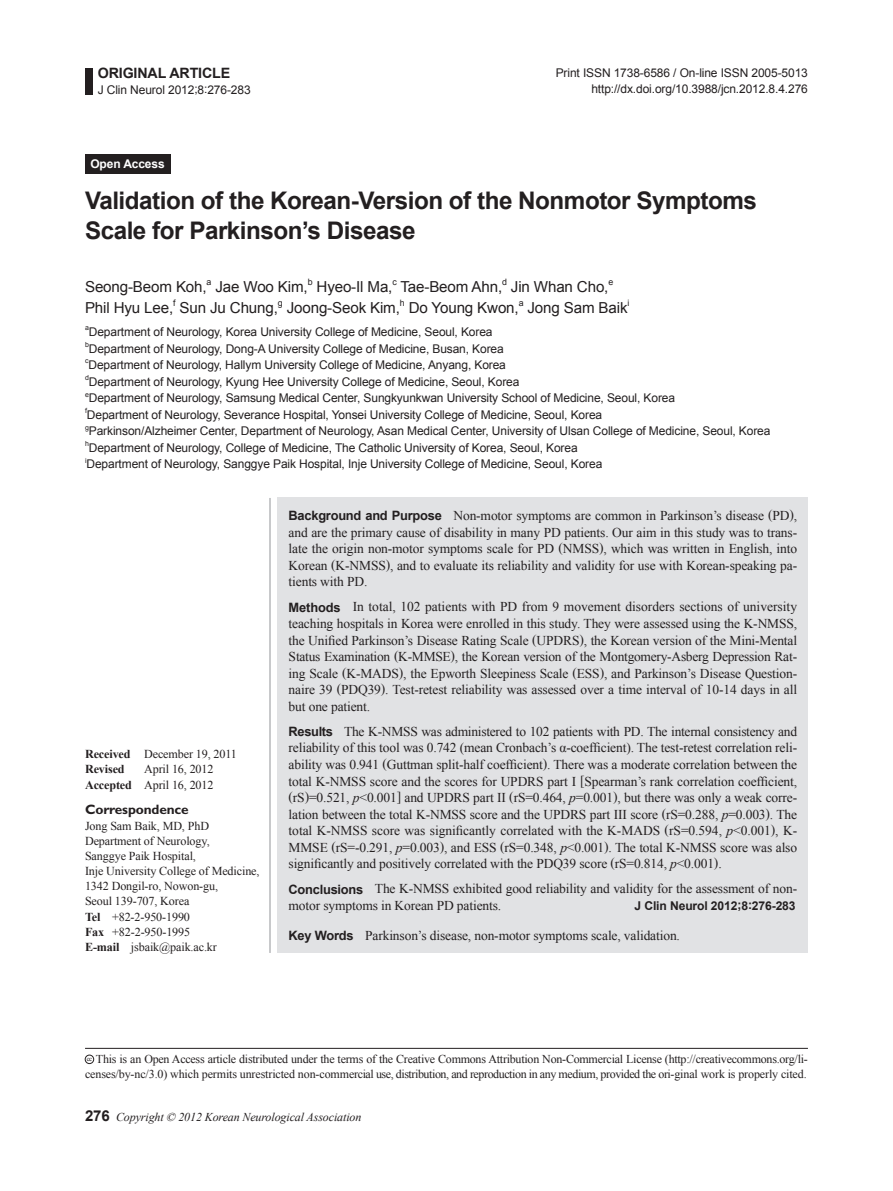
<style>
.page{position:relative;width:893px;height:1191px;background:#fff}
.page>*{position:absolute;margin:0;border:0;box-sizing:border-box;transform-origin:0 0}
.t1{font:700 24.3px/30.3px "Arial";letter-spacing:-.02em;color:#231f20}
.t2{font:15.15px "Arial";letter-spacing:-.01em;color:#231f20}
.t3{font:700 14.25px "Arial";letter-spacing:-.01em;color:#231f20}
.t4{font:700 13.65px "Gill Sans Std";letter-spacing:-.01em;color:#231f20}
.t5{font:13.5px/16.5px "Times New Roman";letter-spacing:-.01em;color:#231f20;text-align:justify}
.t6{font:12.15px/15.1px "Times New Roman";letter-spacing:-.01em;color:#231f20;text-align:right}
.t7{font:700 12.15px/15.1px "Times New Roman";letter-spacing:-.01em;color:#231f20}
.t8{font:700 12.15px "Arial";letter-spacing:-.01em;color:#231f20}
.t9{font:12px/15.9px "Arial";letter-spacing:-.01em;color:#231f20;text-align:right}
.t10{font:12px/15.1px "Times New Roman";letter-spacing:-.02em;color:#231f20}
.t11{font:italic 12px "Times New Roman";letter-spacing:-.01em;color:#231f20}
.t12{font:700 12px "Arial";letter-spacing:-.01em;color:#fff}
.t13{font:8.85px "Arial";color:#231f20}
.t14{font:7.05px "Arial";color:#231f20}
.s1{font-weight:400}
.s2{font-weight:700}
.s3{font-family:"Arial";font-weight:700;font-size:12.9px}
.s4{font-size:13.65px;color:#e1e2e4}
.s5{font-style:italic}
.s6{font-size:13.65px}
.s7{font-family:"Arial";font-weight:700;font-style:normal;font-size:15px}
</style>
<div class="page">
<div style="left:85px;top:68px;width:8px;height:27px;background:#231f20"></div>
<div style="left:278px;top:498px;width:530px;height:455px;background:#e1e2e4"></div>
<hr style="left:270px;top:498px;width:1px;height:455px;background:#939598">
<div style="left:85px;top:154px;width:85px;height:20px;background:#231f20"></div>
<hr style="left:85px;top:1048px;width:723px;height:1px;background:#231f20">
<div style="left:85px;top:1055px;width:9px;height:8px;border:1px solid #231f20;border-radius:50%"></div>
<p class="t3" style="left:98px;top:64px;width:134px">ORIGINAL ARTICLE</p>
<p class="t9" style="left:98px;top:82px;width:154px">J Clin Neurol 2012;8:276-283</p>
<p class="t12" style="left:90px;top:156px;width:76px">Open Access</p>
<p class="t9" style="left:556px;top:65px;width:254px">Print ISSN 1738-6586 / On-line ISSN 2005-5013 http://dx.doi.org/10.3988/jcn.2012.8.4.276</p>
<h1 class="t1" style="left:85px;top:186px;width:673px">Validation of the Korean-Version of the Nonmotor Symptoms<br>Scale for Parkinson’s Disease</h1>
<p class="t2" style="left:85px;top:277px;width:123px">Seong-Beom Koh,</p>
<p class="t13" style="left:207px;top:276px;width:6px">a</p>
<p class="t2" style="left:215px;top:277px;width:94px">Jae Woo Kim,</p>
<p class="t13" style="left:308px;top:276px;width:6px">b</p>
<p class="t2" style="left:317px;top:277px;width:77px">Hyeo-Il Ma,</p>
<p class="t13" style="left:392px;top:276px;width:6px">c</p>
<p class="t2" style="left:400px;top:277px;width:103px">Tae-Beom Ahn,</p>
<p class="t13" style="left:502px;top:276px;width:6px">d</p>
<p class="t2" style="left:511px;top:277px;width:99px">Jin Whan Cho,</p>
<p class="t13" style="left:608px;top:276px;width:6px">e</p>
<p class="t2" style="left:85px;top:298px;width:194px">Phil Hyu Lee, Sun Ju Chung,</p>
<p class="t13" style="left:173px;top:297px;width:4px">f</p>
<p class="t13" style="left:278px;top:297px;width:6px">g</p>
<p class="t2" style="left:287px;top:298px;width:115px">Joong-Seok Kim,</p>
<p class="t13" style="left:400px;top:297px;width:6px">h</p>
<p class="t2" style="left:409px;top:298px;width:112px">Do Young Kwon,</p>
<p class="t13" style="left:519px;top:297px;width:6px">a</p>
<p class="t2" style="left:528px;top:298px;width:102px">Jong Sam Baik</p>
<p class="t13" style="left:627px;top:297px;width:3px">i</p>
<p class="t14" style="left:85px;top:323px;width:5px">a</p>
<p class="t9" style="left:89px;top:324px;width:405px">Department of Neurology, Korea University College of Medicine, Seoul, Korea</p>
<p class="t14" style="left:85px;top:340px;width:5px">b</p>
<p class="t9" style="left:89px;top:341px;width:416px">Department of Neurology, Dong-A University College of Medicine, Busan, Korea</p>
<p class="t14" style="left:85px;top:356px;width:5px">c</p>
<p class="t9" style="left:88px;top:357px;width:419px">Department of Neurology, Hallym University College of Medicine, Anyang, Korea</p>
<p class="t14" style="left:85px;top:373px;width:5px">d</p>
<p class="t9" style="left:89px;top:374px;width:432px">Department of Neurology, Kyung Hee University College of Medicine, Seoul, Korea</p>
<p class="t14" style="left:85px;top:389px;width:5px">e</p>
<p class="t9" style="left:89px;top:390px;width:588px">Department of Neurology, Samsung Medical Center, Sungkyunkwan University School of Medicine, Seoul, Korea</p>
<p class="t14" style="left:85px;top:406px;width:3px">f</p>
<p class="t9" style="left:87px;top:407px;width:517px">Department of Neurology, Severance Hospital, Yonsei University College of Medicine, Seoul, Korea</p>
<p class="t14" style="left:85px;top:422px;width:5px">g</p>
<p class="t9" style="left:89px;top:423px;width:683px">Parkinson/Alzheimer Center, Department of Neurology, Asan Medical Center, University of Ulsan College of Medicine, Seoul, Korea</p>
<p class="t14" style="left:85px;top:439px;width:5px">h</p>
<p class="t9" style="left:89px;top:440px;width:490px">Department of Neurology, College of Medicine, The Catholic University of Korea, Seoul, Korea</p>
<p class="t14" style="left:85px;top:455px;width:3px">i</p>
<p class="t9" style="left:87px;top:456px;width:517px">Department of Neurology, Sanggye Paik Hospital, Inje University College of Medicine, Seoul, Korea</p>
<p class="t7" style="left:85px;top:746px;width:153px">Received <span class="s1">December 19, 2011<br></span>Revised</p>
<p class="t6" style="left:85px;top:761px;width:130px">April 16, 2012<br><span class="s2">Accepted</span> April 16, 2012</p>
<p class="t4" style="left:85px;top:801px;width:105px">Correspondence</p>
<p class="t6" style="left:85px;top:818px;width:176px;text-align:left">Jong Sam Baik, MD, PhD<br>Department of Neurology,<br>Sanggye Paik Hospital,<br>Inje University College of Medicine,<br>1342 Dongil-ro, Nowon-gu,<br>Seoul 139-707, Korea<br><span class="s2">Tel</span> +82-2-950-1990<br><span class="s2">Fax</span> +82-2-950-1995<br><span class="s2">E-mail</span> jsbaik@paik.ac.kr</p>
<p class="t5" style="left:289px;top:507px;width:510px"><span class="s3">Background and Purpose</span><span class="s4">zz</span>Non-motor symptoms are common in Parkinson’s disease (PD), and are the primary cause of disability in many PD patients. Our aim in this study was to trans&shy;late the origin non-motor symptoms scale for PD (NMSS), which was written in English, into Korean (K-NMSS), and to evaluate its reliability and validity for use with Korean-speaking pa&shy;tients with PD.</p>
<p class="t5" style="left:289px;top:598px;width:510px"><span class="s3">Methods</span><span class="s4">zz</span>In total, 102 patients with PD from 9 movement disorders sections of university teaching hospitals in Korea were enrolled in this study. They were assessed using the K-NMSS, the Unified Parkinson’s Disease Rating Scale (UPDRS), the Korean version of the Mini-Mental Status Examination (K-MMSE), the Korean version of the Montgomery-Asberg Depression Rat&shy;ing Scale (K-MADS), the Epworth Sleepiness Scale (ESS), and Parkinson’s Disease Question&shy;naire 39 (PDQ39). Test-retest reliability was assessed over a time interval of 10-14 days in all but one patient.</p>
<p class="t5" style="left:289px;top:723px;width:510px"><span class="s3">Results</span><span class="s4">zz</span>The K-NMSS was administered to 102 patients with PD. The internal consistency and reliability of this tool was 0.742 (mean Cronbach’s α-coefficient). The test-retest correlation reli&shy;ability was 0.941 (Guttman split-half coefficient). There was a moderate correlation between the total K-NMSS score and the scores for UPDRS part I [Spearman’s rank correlation coefficient, (rS)=0.521, <span class="s5">p</span>&lt;0.001] and UPDRS part II (rS=0.464, <span class="s5">p</span>=0.001), but there was only a weak corre&shy;lation between the total K-NMSS score and the UPDRS part III score (rS=0.288, <span class="s5">p</span>=0.003). The total K-NMSS score was significantly correlated with the K-MADS (rS=0.594, <span class="s5">p</span>&lt;0.001), K-MMSE (rS=-0.291, <span class="s5">p</span>=0.003), and ESS (rS=0.348, <span class="s5">p</span>&lt;0.001). The total K-NMSS score was also significantly and positively correlated with the PDQ39 score (rS=0.814, <span class="s5">p</span>&lt;0.001)<span class="s6">.</span></p>
<p class="t5" style="left:289px;top:880px;width:510px"><span class="s3">Conclusions</span><span class="s4">zz</span>The K-NMSS exhibited good reliability and validity for the assessment of non&shy;motor symptoms in Korean PD patients<span class="s6">.</span></p>
<p class="t8" style="left:634px;top:897px;width:163px">J Clin Neurol 2012;8:276-283</p>
<p class="t5" style="left:289px;top:927px;width:393px"><span class="s3">Key Words</span><span class="s4">zz</span>Parkinson’s disease, non-motor symptoms scale, validation.</p>
<p class="t10" style="left:85px;top:1051px;width:724px"><sup>cc</sup> This is an Open Access article distributed under the terms of the Creative Commons Attribution Non-Commercial License (http://creativecommons.org/li&shy;censes/by-nc/3.0) which permits unrestricted non-commercial use, distribution, and reproduction in any medium, provided the ori-ginal work is properly cited.</p>
<p class="t11" style="left:85px;top:1108px;width:278px"><span class="s7">276</span> Copyright © 2012 Korean Neurological Association</p>
</div>
